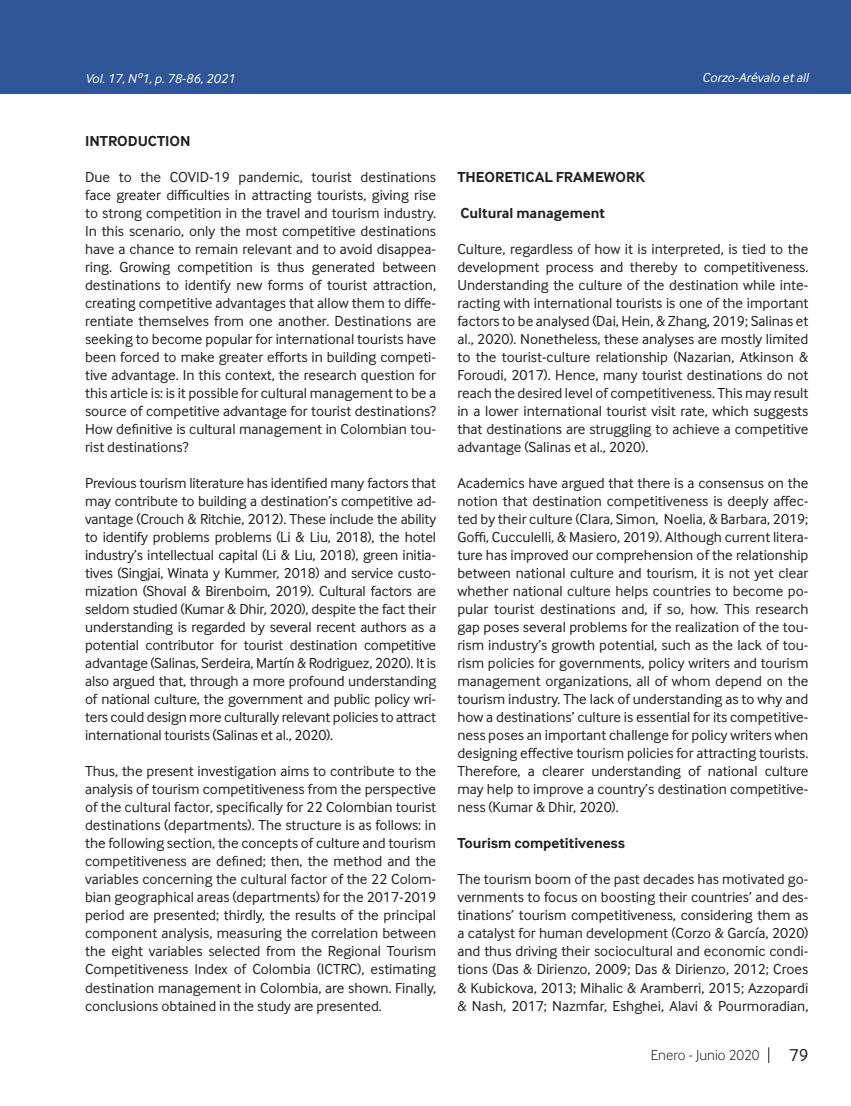
<style>
.page{position:relative;width:851px;height:1106px;background:#fff}
.page>*{position:absolute;margin:0;border:0;box-sizing:border-box;transform-origin:0 0}
.t1{font:18px "Inter Face";color:#231f20}
.Cuerpo_de_Texto{font:15px/18px "Inter Face";color:#231f20;text-align:justify}
.Cuerpo_de_Texto-2{font:700 15px "Inter Face";color:#231f20}
.t2{font:300 15px "Inter Face";color:#231f20}
.Cuño_de_pagina{font:italic 13.5px "Inter Face";color:#fff}
</style>
<div class="page">
<div style="left:0;top:0;width:850px;height:94px;background:#2f5699"></div>
<svg style="left:768px;top:1047px;width:1px;height:16px"></svg>
<p class="Cuño_de_pagina" style="left:85px;top:71px;width:151px">Vol. 17, Nº1, p. 78-86, 2021</p>
<p class="Cuño_de_pagina" style="left:702px;top:70px;width:108px">Corzo-Arévalo et all</p>
<p class="Cuerpo_de_Texto-2" style="left:85px;top:132px;width:107px">INTRODUCTION</p>
<p class="Cuerpo_de_Texto" style="left:85px;top:168px;width:352px">Due to the COVID-19 pandemic, tourist destinations face greater difficulties in attracting tourists, giving rise to strong competition in the travel and tourism industry.<br>In this scenario, only the most competitive destinations have a chance to remain relevant and to avoid disappea&shy;ring. Growing competition is thus generated between destinations to identify new forms of tourist attraction, creating competitive advantages that allow them to diffe&shy;rentiate themselves from one another. Destinations are seeking to become popular for international tourists have been forced to make greater efforts in building competi&shy;tive advantage. In this context, the research question for this article is: is it possible for cultural management to be a source of competitive advantage for tourist destinations?<br>How definitive is cultural management in Colombian tou&shy;rist destinations?</p>
<p class="Cuerpo_de_Texto" style="left:85px;top:474px;width:352px">Previous tourism literature has identified many factors that may contribute to building a destination’s competitive ad&shy;vantage (Crouch &amp; Ritchie, 2012). These include the ability to identify problems problems (Li &amp; Liu, 2018), the hotel industry’s intellectual capital (Li &amp; Liu, 2018), green initia&shy;tives (Singjai, Winata y Kummer, 2018) and service custo&shy;mization (Shoval &amp; Birenboim, 2019). Cultural factors are seldom studied (Kumar &amp; Dhir, 2020), despite the fact their understanding is regarded by several recent authors as a potential contributor for tourist destination competitive advantage (Salinas, Serdeira, Martín &amp; Rodriguez, 2020). It is also argued that, through a more profound understanding of national culture, the government and public policy wri&shy;ters could design more culturally relevant policies to attract international tourists (Salinas et al., 2020).</p>
<p class="Cuerpo_de_Texto" style="left:85px;top:762px;width:352px">Thus, the present investigation aims to contribute to the analysis of tourism competitiveness from the perspective of the cultural factor, specifically for 22 Colombian tourist destinations (departments). The structure is as follows: in the following section, the concepts of culture and tourism competitiveness are defined; then, the method and the variables concerning the cultural factor of the 22 Colom&shy;bian geographical areas (departments) for the 2017-2019 period are presented; thirdly, the results of the principal component analysis, measuring the correlation between the eight variables selected from the Regional Tourism Competitiveness Index of Colombia (ICTRC), estimating destination management in Colombia, are shown. Finally, conclusions obtained in the study are presented.</p>
<p class="Cuerpo_de_Texto-2" style="left:457px;top:168px;width:189px">THEORETICAL FRAMEWORK</p>
<p class="Cuerpo_de_Texto-2" style="left:460px;top:204px;width:146px">Cultural management</p>
<p class="Cuerpo_de_Texto" style="left:457px;top:240px;width:352px">Culture, regardless of how it is interpreted, is tied to the development process and thereby to competitiveness.<br>Understanding the culture of the destination while inte&shy;racting with international tourists is one of the important factors to be analysed (Dai, Hein, &amp; Zhang, 2019; Salinas et al., 2020). Nonetheless, these analyses are mostly limited to the tourist-culture relationship (Nazarian, Atkinson &amp; Foroudi, 2017). Hence, many tourist destinations do not reach the desired level of competitiveness. This may result in a lower international tourist visit rate, which suggests that destinations are struggling to achieve a competitive advantage (Salinas et al., 2020).</p>
<p class="Cuerpo_de_Texto" style="left:457px;top:474px;width:352px">Academics have argued that there is a consensus on the notion that destination competitiveness is deeply affec&shy;ted by their culture (Clara, Simon, Noelia, &amp; Barbara, 2019; Goffi, Cucculelli, &amp; Masiero, 2019). Although current litera&shy;ture has improved our comprehension of the relationship between national culture and tourism, it is not yet clear whether national culture helps countries to become po&shy;pular tourist destinations and, if so, how. This research gap poses several problems for the realization of the tou&shy;rism industry’s growth potential, such as the lack of tou&shy;rism policies for governments, policy writers and tourism management organizations, all of whom depend on the tourism industry. The lack of understanding as to why and how a destinations’ culture is essential for its competitive&shy;ness poses an important challenge for policy writers when designing effective tourism policies for attracting tourists.<br>Therefore, a clearer understanding of national culture may help to improve a country’s destination competitive&shy;ness (Kumar &amp; Dhir, 2020).</p>
<p class="Cuerpo_de_Texto-2" style="left:457px;top:834px;width:169px">Tourism competitiveness</p>
<p class="Cuerpo_de_Texto" style="left:457px;top:870px;width:352px">The tourism boom of the past decades has motivated go&shy;vernments to focus on boosting their countries’ and des&shy;tinations’ tourism competitiveness, considering them as a catalyst for human development (Corzo &amp; García, 2020) and thus driving their sociocultural and economic condi&shy;tions (Das &amp; Dirienzo, 2009; Das &amp; Dirienzo, 2012; Croes &amp; Kubickova, 2013; Mihalic &amp; Aramberri, 2015; Azzopardi &amp; Nash, 2017; Nazmfar, Eshghei, Alavi &amp; Pourmoradian,</p>
<p class="t2" style="left:651px;top:1046px;width:110px">Enero - Junio 2020</p>
<p class="t1" style="left:789px;top:1045px;width:21px">79</p>
</div>
